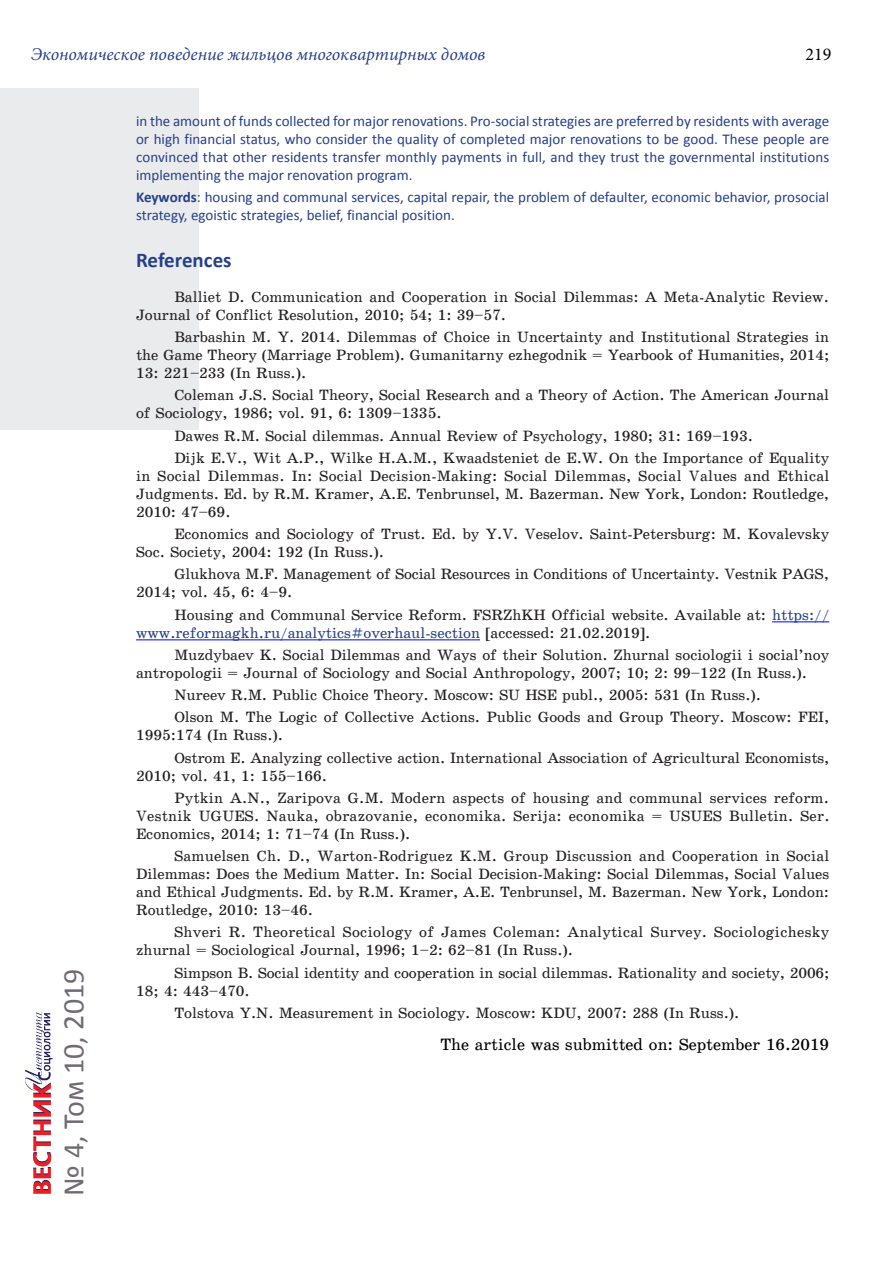
<style>
.page{position:relative;width:893px;height:1263px;background:#fff}
.page>*{position:absolute;margin:0;border:0;box-sizing:border-box;transform-origin:0 0}
.t1{font:30px "Calibri";color:#706a75}
.Referense{font:700 21px "Calibri";color:#25408b}
.t2{font:italic 18px "Minion Pro";color:#25408b}
.t3{font:18px "Minion Pro";color:#000}
.После_Литературы_Анг{font:16.5px "School Book C";color:#000}
.Список_Библио_Summar{font:15px/18px "School Book C";color:#231f20}
.Аннотация_текст_Summ{font:15px/18px "Calibri";color:#25408b;text-align:justify}
.Список_Библио_Summar-2{font:15px/18px "School Book C";letter-spacing:.02em;color:#231f20}
.s1{font-weight:700}
.s2{color:#25408b}
</style>
<div class="page">
<div style="left:0;top:88px;width:198px;height:341px;background:#eaebed"></div>
<hr style="left:772px;top:622px;width:57px;height:1px;background:#00f">
<hr style="left:136px;top:640px;width:344px;height:1px;background:#00f">
<img style="left:24px;top:1011px;width:29px;height:183px">
<p class="t2" style="left:31px;top:42px;width:456px">Экономическое поведение жильцов многоквартирных домов</p>
<p class="t3" style="left:805px;top:42px;width:27px">219</p>
<h1 class="t1" style="left:55px;top:1196px;width:229px;rotate:-90deg">№ 4, Том 10, 2019</h1>
<p class="Аннотация_текст_Summ" style="left:136px;top:112px;width:695px">in the amount of funds collected for major renovations. Pro-social strategies are preferred by residents with average or high financial status, who consider the quality of completed major renovations to be good. These people are convinced that other residents transfer monthly payments in full, and they trust the governmental institutions implementing the major renovation program.</p>
<p class="Аннотация_текст_Summ" style="left:136px;top:188px;width:695px"><span class="s1">Keywords</span>: housing and communal services, capital repair, the problem of defaulter, economic behavior, prosocial strategy, egoistic strategies, belief, financial position.</p>
<p class="Referense" style="left:136px;top:246px;width:97px">References</p>
<p class="Список_Библио_Summar" style="left:136px;top:288px;width:694px;text-indent:38px">Balliet D. Communication and Cooperation in Social Dilemmas: A Meta-Analytic Review.<br>Journal of Conflict Resolution, 2010; 54; 1: 39–57.</p>
<p class="Список_Библио_Summar" style="left:136px;top:328px;width:695px;text-align:justify;text-indent:38px">Barbashin M. Y. 2014. Dilemmas of Choice in Uncertainty and Institutional Strategies in the Game Theory (Marriage Problem). Gumanitarny ezhegodnik = Yearbook of Humanities, 2014; 13: 221–233 (In Russ.).</p>
<p class="Список_Библио_Summar" style="left:136px;top:386px;width:695px;text-indent:38px">Coleman J.S. Social Theory, Social Research and a Theory of Action. The American Journal of Sociology, 1986; vol. 91, 6: 1309–1335.</p>
<p class="Список_Библио_Summar" style="left:174px;top:427px;width:580px">Dawes R.M. Social dilemmas. Annual Review of Psychology, 1980; 31: 169–193.</p>
<p class="Список_Библио_Summar" style="left:136px;top:449px;width:695px;text-align:justify;text-indent:38px">Dijk E.V., Wit A.P., Wilke H.A.M., Kwaadsteniet de E.W. On the Importance of Equality in Social Dilemmas. In: Social Decision-Making: Social Dilemmas, Social Values and Ethical Judgments. Ed. by R.M. Kramer, A.E. Tenbrunsel, M. Bazerman. New York, London: Routledge, 2010: 47–69.</p>
<p class="Список_Библио_Summar" style="left:136px;top:525px;width:695px;text-indent:38px">Economics and Sociology of Trust. Ed. by Y.V. Veselov. Saint-Petersburg: M. Kovalevsky<br>Soc. Society, 2004: 192 (In Russ.).</p>
<p class="Список_Библио_Summar" style="left:136px;top:565px;width:694px;text-indent:38px">Glukhova M.F. Management of Social Resources in Conditions of Uncertainty. Vestnik PAGS,<br>2014; vol. 45, 6: 4–9.</p>
<p class="Список_Библио_Summar" style="left:136px;top:606px;width:695px;text-indent:38px">Housing and Communal Service Reform. FSRZhKH Official website. Available at: <span class="s2">https:// www.reformagkh.ru/analytics#overhaul-section</span> [accessed: 21.02.2019].</p>
<p class="Список_Библио_Summar" style="left:136px;top:646px;width:695px;text-indent:38px">Muzdybaev K. Social Dilemmas and Ways of their Solution. Zhurnal sociologii i social’noy antropologii = Journal of Sociology and Social Anthropology, 2007; 10; 2: 99–122 (In Russ.).</p>
<p class="Список_Библио_Summar" style="left:174px;top:686px;width:588px">Nureev R.M. Public Choice Theory. Moscow: SU HSE publ., 2005: 531 (In Russ.).</p>
<p class="Список_Библио_Summar" style="left:136px;top:708px;width:695px;text-indent:38px">Olson M. The Logic of Collective Actions. Public Goods and Group Theory. Moscow: FEI,<br>1995:174 (In Russ.).</p>
<p class="Список_Библио_Summar" style="left:136px;top:749px;width:695px;text-indent:38px">Ostrom E. Analyzing collective action. International Association of Agricultural Economists,<br>2010; vol. 41, 1: 155–166.</p>
<p class="Список_Библио_Summar" style="left:136px;top:789px;width:695px;text-align:justify;text-indent:38px">Pytkin A.N., Zaripova G.M. Modern aspects of housing and communal services reform.<br>Vestnik UGUES. Nauka, obrazovanie, economika. Serija: economika = USUES Bulletin. Ser.<br>Economics, 2014; 1: 71–74 (In Russ.).</p>
<p class="Список_Библио_Summar" style="left:136px;top:847px;width:695px;text-align:justify;text-indent:38px">Samuelsen Ch. D., Warton-Rodriguez K.M. Group Discussion and Cooperation in Social Dilemmas: Does the Medium Matter. In: Social Decision-Making: Social Dilemmas, Social Values and Ethical Judgments. Ed. by R.M. Kramer, A.E. Tenbrunsel, M. Bazerman. New York, London:<br>Routledge, 2010: 13–46.</p>
<p class="Список_Библио_Summar-2" style="left:136px;top:923px;width:695px;text-indent:38px">Shveri R. Theoretical Sociology of James Coleman: Analytical Survey. Sociologichesky zhurnal = Sociological Journal, 1996; 1–2: 62–81 (In Russ.).</p>
<p class="Список_Библио_Summar" style="left:136px;top:964px;width:695px;text-indent:38px">Simpson B. Social identity and cooperation in social dilemmas. Rationality and society, 2006;<br>18; 4: 443–470.</p>
<p class="Список_Библио_Summar" style="left:174px;top:1004px;width:567px">Tolstova Y.N. Measurement in Sociology. Moscow: KDU, 2007: 288 (In Russ.).</p>
<p class="После_Литературы_Анг" style="left:440px;top:1036px;width:390px">The article was submitted on: September 16.2019</p>
</div>
